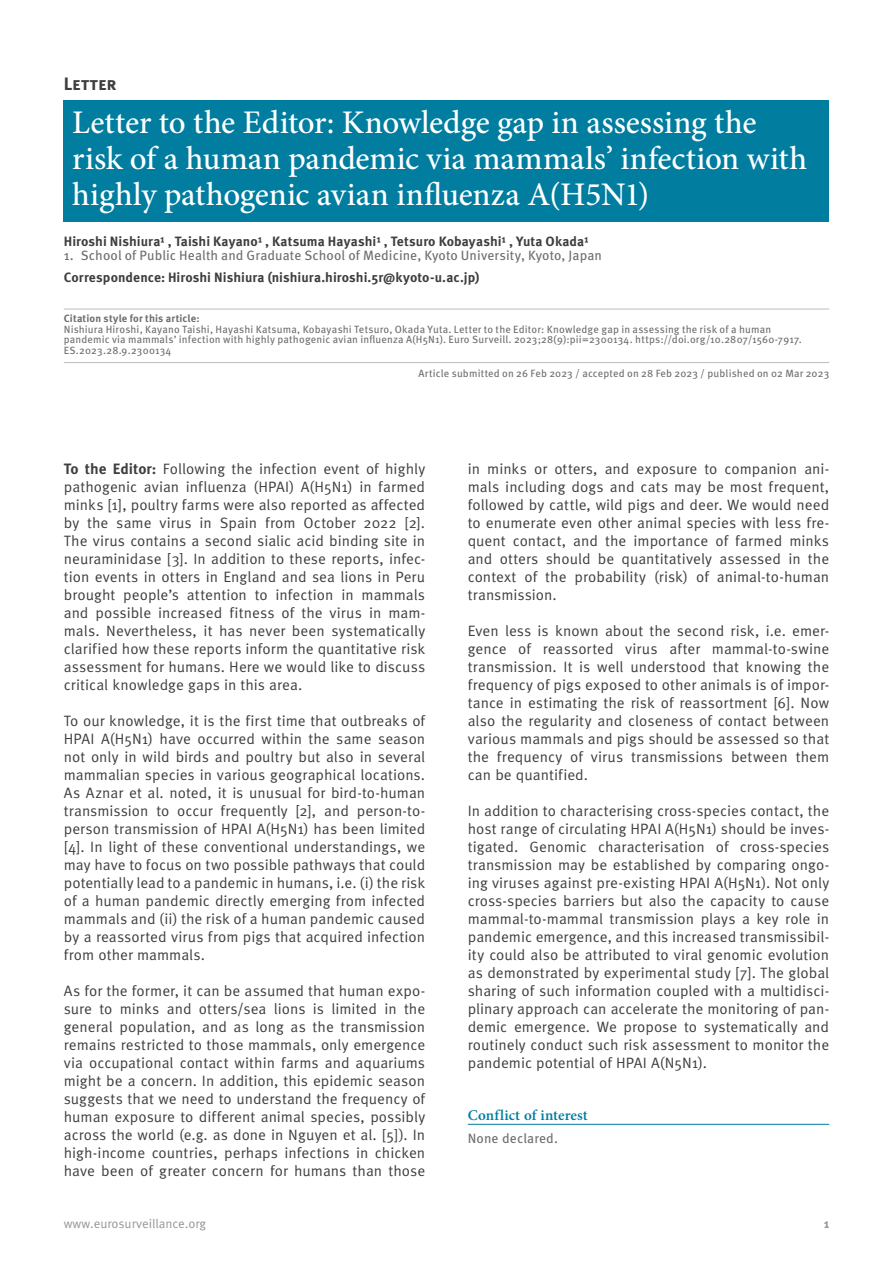
<style>
.page{position:relative;width:893px;height:1263px;background:#fff}
.page>*{position:absolute;margin:0;border:0;box-sizing:border-box;transform-origin:0 0}
.t1{font:500 33px/36px "Minion Pro";letter-spacing:-.005em;color:#fff}
.t2{font:700 18px "Meta Pro";letter-spacing:.005em;color:#3e3e3f}
.t3{font:15px/18px "Meta Pro";color:#3e3e3f;text-align:justify}
.t4{font:600 15px "Minion Pro";color:#007d9f}
.t5{font:700 13.5px "Meta Pro";letter-spacing:.005em;color:#3e3e3f}
.t6{font:13.5px "Meta Pro";letter-spacing:.005em;color:#6c6d70}
.t7{font:12.75px "Meta Pro";color:#939598}
.t8{font:700 12.75px "Meta Pro";color:#939598}
.t9{font:10.5px/10.5px "Meta Pro";letter-spacing:.015em;color:#6c6d70}
.t10{font:700 10.5px "Meta Pro";letter-spacing:.015em;color:#6c6d70}
.s1{font-weight:700}
</style>
<div class="page">
<hr style="left:64px;top:309px;width:765px;height:1px;background:#bcbdc0">
<hr style="left:64px;top:362px;width:765px;height:1px;background:#bcbdc0">
<div style="left:64px;top:100px;width:765px;height:122px;background:#007d9f"></div>
<hr style="left:468px;top:1124px;width:361px;height:1px;background:#007d9f">
<p class="t2" style="left:64px;top:72px;width:54px">Letter</p>
<h1 class="t1" style="left:72px;top:104px;width:736px">Letter to the Editor: Knowledge gap in assessing the risk of a human pandemic via mammals’ infection with highly pathogenic avian influenza A(H5N1)</h1>
<p class="t5" style="left:64px;top:233px;width:526px">Hiroshi Nishiura¹ , Taishi Kayano¹ , Katsuma Hayashi¹ , Tetsuro Kobayashi¹ , Yuta Okada¹</p>
<p class="t6" style="left:64px;top:247px;width:540px">1. School of Public Health and Graduate School of Medicine, Kyoto University, Kyoto, Japan</p>
<p class="t5" style="left:64px;top:269px;width:417px">Correspondence: Hiroshi Nishiura (nishiura.hiroshi.5r@kyoto-u.ac.jp)</p>
<p class="t10" style="left:64px;top:312px;width:137px">Citation style for this article:</p>
<p class="t9" style="left:64px;top:324px;width:739px">Nishiura Hiroshi, Kayano Taishi, Hayashi Katsuma, Kobayashi Tetsuro, Okada Yuta. Letter to the Editor: Knowledge gap in assessing the risk of a human pandemic via mammals’ infection with highly pathogenic avian influenza A(H5N1). Euro Surveill. 2023;28(9):pii=2300134. https://doi.org/10.2807/1560-7917.<br>ES.2023.28.9.2300134</p>
<p class="t9" style="left:419px;top:368px;width:412px">Article submitted on 26 Feb 2023 / accepted on 28 Feb 2023 / published on 02 Mar 2023</p>
<p class="t3" style="left:64px;top:460px;width:363px"><span class="s1">To the Editor:</span> Following the infection event of highly pathogenic avian influenza (HPAI) A(H5N1) in farmed minks [1], poultry farms were also reported as affected by the same virus in Spain from October 2022 [2].<br>The virus contains a second sialic acid binding site in neuraminidase [3]. In addition to these reports, infec&shy;tion events in otters in England and sea lions in Peru brought people’s attention to infection in mammals and possible increased fitness of the virus in mam&shy;mals. Nevertheless, it has never been systematically clarified how these reports inform the quantitative risk assessment for humans. Here we would like to discuss critical knowledge gaps in this area.</p>
<p class="t3" style="left:64px;top:712px;width:363px">To our knowledge, it is the first time that outbreaks of HPAI A(H5N1) have occurred within the same season not only in wild birds and poultry but also in several mammalian species in various geographical locations.<br>As Aznar et al. noted, it is unusual for bird-to-human transmission to occur frequently [2], and person-to&shy;person transmission of HPAI A(H5N1) has been limited [4]. In light of these conventional understandings, we may have to focus on two possible pathways that could potentially lead to a pandemic in humans, i.e. (i) the risk of a human pandemic directly emerging from infected mammals and (ii) the risk of a human pandemic caused by a reassorted virus from pigs that acquired infection from other mammals.</p>
<p class="t3" style="left:64px;top:982px;width:363px">As for the former, it can be assumed that human expo&shy;sure to minks and otters/sea lions is limited in the general population, and as long as the transmission remains restricted to those mammals, only emergence via occupational contact within farms and aquariums might be a concern. In addition, this epidemic season suggests that we need to understand the frequency of human exposure to different animal species, possibly across the world (e.g. as done in Nguyen et al. [5]). In high-income countries, perhaps infections in chicken have been of greater concern for humans than those</p>
<p class="t3" style="left:468px;top:460px;width:363px">in minks or otters, and exposure to companion ani&shy;mals including dogs and cats may be most frequent, followed by cattle, wild pigs and deer. We would need to enumerate even other animal species with less fre&shy;quent contact, and the importance of farmed minks and otters should be quantitatively assessed in the context of the probability (risk) of animal-to-human transmission.</p>
<p class="t3" style="left:468px;top:622px;width:363px">Even less is known about the second risk, i.e. emer&shy;gence of reassorted virus after mammal-to-swine transmission. It is well understood that knowing the frequency of pigs exposed to other animals is of impor&shy;tance in estimating the risk of reassortment [6]. Now also the regularity and closeness of contact between various mammals and pigs should be assessed so that the frequency of virus transmissions between them can be quantified.</p>
<p class="t3" style="left:468px;top:802px;width:363px">In addition to characterising cross-species contact, the host range of circulating HPAI A(H5N1) should be inves&shy;tigated. Genomic characterisation of cross-species transmission may be established by comparing ongo&shy;ing viruses against pre-existing HPAI A(H5N1). Not only cross-species barriers but also the capacity to cause mammal-to-mammal transmission plays a key role in pandemic emergence, and this increased transmissibil&shy;ity could also be attributed to viral genomic evolution as demonstrated by experimental study [7]. The global sharing of such information coupled with a multidisci&shy;plinary approach can accelerate the monitoring of pan&shy;demic emergence. We propose to systematically and routinely conduct such risk assessment to monitor the pandemic potential of HPAI A(N5N1).</p>
<p class="t4" style="left:468px;top:1104px;width:121px">Conflict of interest</p>
<p class="t6" style="left:468px;top:1130px;width:92px">None declared.</p>
<p class="t7" style="left:64px;top:1215px;width:144px">www.eurosurveillance.org</p>
<p class="t8" style="left:824px;top:1215px;width:7px">1</p>
</div>
